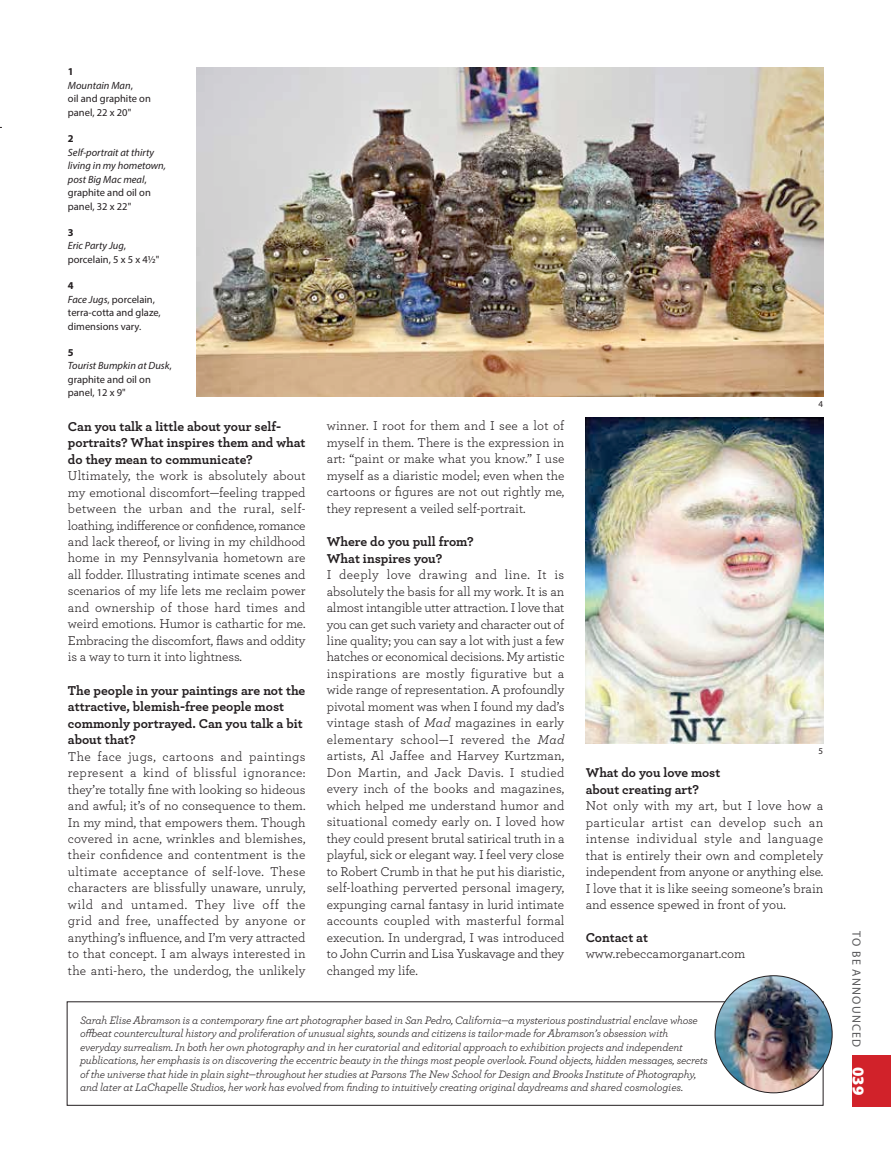
<style>
.page{position:relative;width:891px;height:1161px;background:#fff}
.page>*{position:absolute;margin:0;border:0;box-sizing:border-box;transform-origin:0 0}
.t1{font:900 16.5px "Myriad Pro";color:#fff}
.t2{font:13.5px/16.5px "Archer";color:#231e20;text-align:justify}
.t3{font:700 13.5px/16.5px "Archer";color:#231e20}
.t4{font:13.35px/16.5px "Archer";letter-spacing:-.005em;color:#231e20;text-align:justify}
.t5{font:700 13.35px/16.6px "Archer";color:#231e20}
.t6{font:12px "Myriad Pro";letter-spacing:.1em;color:#58585a}
.t7{font:italic 11.25px/13.5px "Archer";letter-spacing:-.015em;color:#231e20}
.t8{font:10.5px/13.5px "Myriad Pro";color:#231e20}
.t9{font:italic 10.5px/13.5px "Myriad Pro";color:#231e20}
.t10{font:700 10.5px "Myriad Pro";color:#231e20}
.t11{font:9px "Myriad Pro";color:#231e20}
.s1{font-weight:700}
.s2{font-style:italic}
.s3{font-style:normal}
.s4{font-size:13.5px}
</style>
<div class="page">
<div style="left:853px;top:1055px;width:38px;height:52px;background:#d1222a"></div>
<div style="left:67px;top:1002px;width:756px;height:104px;border:1px solid #231e20"></div>
<img style="left:715px;top:976px;width:117px;height:117px;border-radius:59px">
<img style="left:197px;top:68px;width:626px;height:328px">
<img style="left:586px;top:418px;width:237px;height:325px">
<p class="t8" style="left:68px;top:65px;width:84px"><span class="s1">1<br></span><span class="s2">Mountain Man</span>,<br>oil and graphite on panel, 22 x 20"</p>
<p class="t10" style="left:68px;top:132px;width:7px">2</p>
<p class="t9" style="left:68px;top:145px;width:100px">Self-portrait at thirty living in my hometown, post Big Mac meal<span class="s3">, graphite and oil on panel, 32 x 22"</span></p>
<p class="t8" style="left:68px;top:225px;width:93px"><span class="s1">3<br></span><span class="s2">Eric Party Jug</span>, porcelain, 5 x 5 x 4½"</p>
<p class="t8" style="left:68px;top:279px;width:94px"><span class="s1">4<br></span><span class="s2">Face Jugs</span>, porcelain, terra-cotta and glaze, dimensions vary.</p>
<p class="t8" style="left:68px;top:346px;width:105px"><span class="s1">5<br></span><span class="s2">Tourist Bumpkin at Dusk</span>, graphite and oil on panel, 12 x 9"</p>
<p class="t3" style="left:68px;top:417px;width:239px">Can you talk a little about your self&shy;portraits? What inspires them and what do they mean to communicate?</p>
<p class="t4" style="left:68px;top:467px;width:239px">Ultimately, the work is absolutely about my emotional discomfort—feeling trapped between the urban and the rural, self&shy;loathing, indifference or confidence, romance and lack thereof, or living in my childhood home in my Pennsylvania hometown are all fodder. Illustrating intimate scenes and scenarios of my life lets me reclaim power and ownership of those hard times and weird emotions. Humor is cathartic for me.<br>Embracing the discomfort, flaws and oddity is a way to turn it into lightness.</p>
<p class="t3" style="left:68px;top:681px;width:239px">The people in your paintings are not the attractive, blemish-free people most commonly portrayed. Can you talk a bit about that?</p>
<p class="t4" style="left:68px;top:747px;width:239px">The face jugs, cartoons and paintings represent a kind of blissful ignorance: they’re totally fine with looking so hideous and awful; it’s of no consequence to them.<br>In my mind, that empowers them. Though covered in acne, wrinkles and blemishes, their confidence and contentment is the ultimate acceptance of self-love. These characters are blissfully unaware, unruly, wild and untamed. They live off the grid and free, unaffected by anyone or anything’s influence, and I’m very attracted to that concept. I am always interested in the anti-hero, the underdog, the unlikely</p>
<p class="t4" style="left:327px;top:417px;width:239px">winner. I root for them and I see a lot of myself in them. There is the expression in art: “paint or make what you know.” I use myself as a diaristic model; even when the cartoons or figures are not out rightly me, they represent a veiled self-portrait.</p>
<p class="t3" style="left:327px;top:532px;width:149px">Where do you pull from?<br>What inspires you?</p>
<p class="t4" style="left:327px;top:566px;width:239px">I deeply love drawing and line. It is absolutely the basis for all my work. It is an almost intangible utter attraction. I love that you can get such variety and character out of line quality; you can say a lot with just a few hatches or economical decisions. My artistic inspirations are mostly figurative but a wide range of representation. A profoundly pivotal moment was when I found my dad’s vintage stash of <span class="s2">Mad</span> magazines in early elementary school—I revered the <span class="s2">Mad </span>artists, Al Jaffee and Harvey Kurtzman, Don Martin, and Jack Davis. I studied every inch of the books and magazines, which helped me understand humor and situational comedy early on. I loved how they could present brutal satirical truth in a playful, sick or elegant way. I feel very close to Robert Crumb in that he put his diaristic, self-loathing perverted personal imagery, expunging carnal fantasy in lurid intimate accounts coupled with masterful formal execution. In undergrad, I was introduced to John Currin and Lisa Yuskavage and they changed my life.</p>
<p class="t11" style="left:819px;top:399px;width:6px">4</p>
<p class="t11" style="left:819px;top:746px;width:6px">5</p>
<p class="t5" style="left:586px;top:763px;width:136px">What do you love most about creating <span class="s4">art?</span></p>
<p class="t2" style="left:586px;top:797px;width:239px">Not only with my art, but I love how a particular artist can develop such an intense individual style and language that is entirely their own and completely independent from anyone or anything else.<br>I love that it is like seeing someone’s brain and essence spewed in front of you.</p>
<p class="t3" style="left:586px;top:928px;width:64px">Contact at</p>
<p class="t2" style="left:586px;top:945px;width:161px">www.rebeccamorganart.com</p>
<p class="t7" style="left:80px;top:1013px;width:629px">Sarah Elise Abramson is a contemporary fine art photographer based in San Pedro, California—a mysterious postindustrial enclave whose offbeat countercultural history and proliferation of unusual sights, sounds and citizens is tailor-made for Abramson’s obsession with everyday surrealism. In both her own photography and in her curatorial and editorial approach to exhibition projects and independent publications, her emphasis is on discovering the eccentric beauty in the things most people overlook. Found objects, hidden messages, secrets of the universe that hide in plain sight—throughout her studies at Parsons The New School for Design and Brooks Institute of Photography, and later at LaChapelle Studios, her work has evolved from finding to intuitively creating original daydreams and shared cosmologies.</p>
<p class="t6" style="left:864px;top:931px;width:117px;rotate:90deg">TO BE ANNOUNCED</p>
<p class="t1" style="left:868px;top:1067px;width:30px;rotate:90deg">039</p>
</div>
